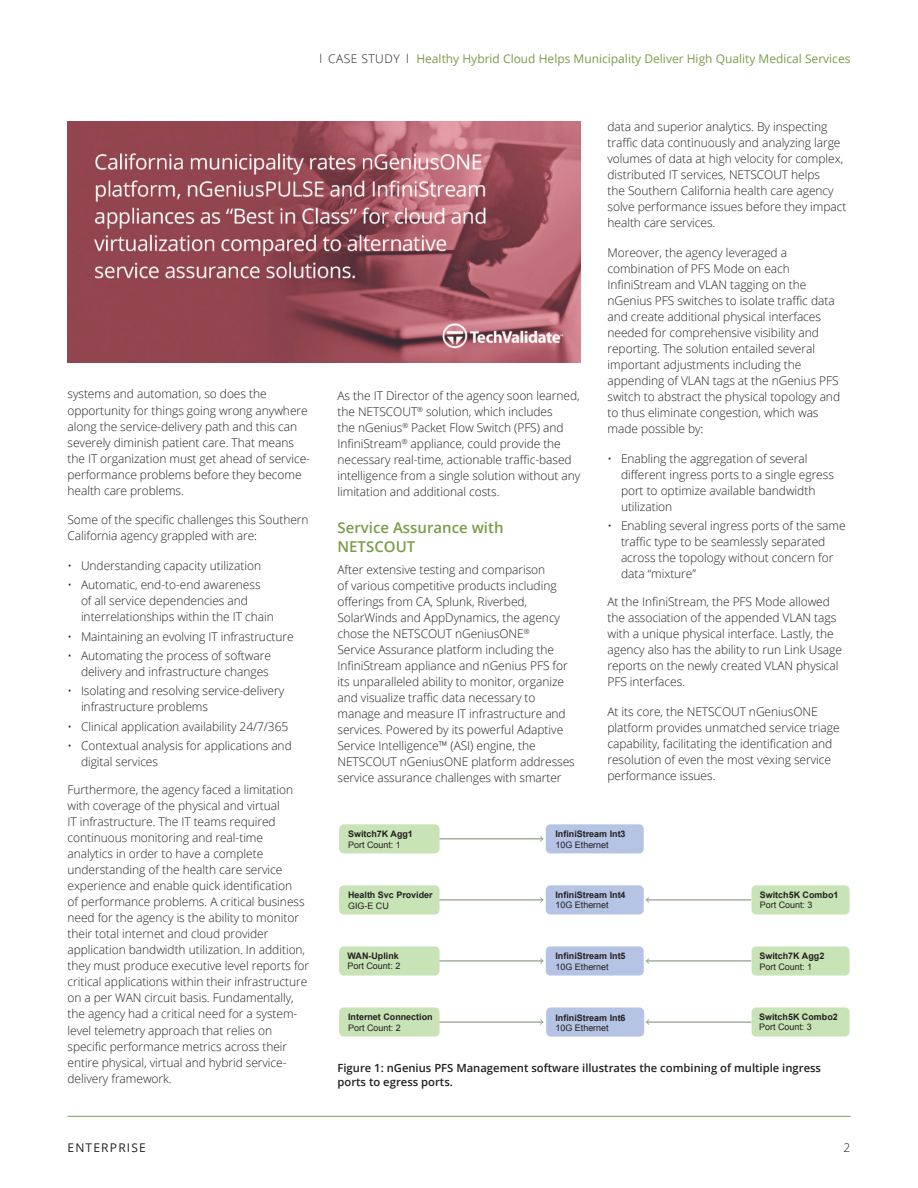
<style>
.page{position:relative;width:918px;height:1188px;background:#fff}
.page>*{position:absolute;margin:0;border:0;box-sizing:border-box;transform-origin:0 0}
.Level_1_-_Heading{font:600 15px/19.5px "Open Sans";color:#7a9d49}
.Body{font:300 12px/16px "Open Sans";letter-spacing:-.005em;color:#231f20}
.t1{font:12px "Open Sans";color:#7a9d49}
.t2{font:12px "Open Sans";letter-spacing:.1em;color:#231f20}
.Figure_Text{font:600 11.25px/14.2px "Open Sans";color:#231f20}
.t3{font:700 9px/10.8px "Arial";color:#231f20}
.t4{font:9px/10.8px "Arial";color:#231f20}
.s1{font-weight:300;color:#231f20}
.s2{font-weight:400}
.s3{font-weight:700}
</style>
<div class="page">
<hr style="left:68px;top:1116px;width:782px;height:1px;background:#7a9d49">
<img style="left:68px;top:122px;width:512px;height:241px">
<hr style="left:438px;top:1022px;width:105px;height:1px;background:#859480">
<svg style="left:540px;top:1019px;width:4px;height:6px"></svg>
<hr style="left:438px;top:961px;width:105px;height:1px;background:#859480">
<svg style="left:540px;top:958px;width:4px;height:6px"></svg>
<hr style="left:438px;top:900px;width:105px;height:1px;background:#859480">
<svg style="left:540px;top:897px;width:4px;height:6px"></svg>
<hr style="left:438px;top:839px;width:105px;height:1px;background:#859480">
<svg style="left:540px;top:836px;width:4px;height:6px"></svg>
<hr style="left:647px;top:1022px;width:104px;height:1px;background:#859480">
<svg style="left:646px;top:1019px;width:3px;height:6px"></svg>
<hr style="left:647px;top:961px;width:104px;height:1px;background:#859480">
<svg style="left:646px;top:958px;width:3px;height:6px"></svg>
<hr style="left:647px;top:900px;width:104px;height:1px;background:#859480">
<svg style="left:646px;top:897px;width:3px;height:6px"></svg>
<div style="left:546px;top:824px;width:98px;height:29px;background:#b5c3e4;border-radius:5px"></div>
<div style="left:546px;top:885px;width:98px;height:29px;background:#b5c3e4;border-radius:5px"></div>
<div style="left:546px;top:946px;width:98px;height:30px;background:#b5c3e4;border-radius:5px"></div>
<div style="left:546px;top:1007px;width:98px;height:30px;background:#b5c3e4;border-radius:5px"></div>
<div style="left:339px;top:824px;width:101px;height:29px;background:#c8e3b5;border-radius:5px"></div>
<div style="left:339px;top:885px;width:101px;height:29px;background:#c8e3b5;border-radius:5px"></div>
<div style="left:339px;top:946px;width:101px;height:30px;background:#c8e3b5;border-radius:5px"></div>
<div style="left:339px;top:1007px;width:101px;height:30px;background:#c8e3b5;border-radius:5px"></div>
<div style="left:752px;top:885px;width:98px;height:29px;background:#c8e3b5;border-radius:5px"></div>
<div style="left:752px;top:946px;width:98px;height:30px;background:#c8e3b5;border-radius:5px"></div>
<div style="left:752px;top:1007px;width:98px;height:30px;background:#c8e3b5;border-radius:5px"></div>
<p class="t1" style="left:319px;top:51px;width:533px"><span class="s1">l CASE STUDY l</span> Healthy Hybrid Cloud Helps Municipality Deliver High Quality Medical Services</p>
<p class="Body" style="left:68px;top:386px;width:244px">systems and automation, so does the opportunity for things going wrong anywhere along the service-delivery path and this can severely diminish patient care. That means the IT organization must get ahead of service&shy;performance problems before they become health care problems.</p>
<p class="Body" style="left:68px;top:512px;width:243px">Some of the specific challenges this Southern<br>California agency grappled with are:</p>
<p class="Body" style="left:68px;top:557px;width:195px">• Understanding capacity utilization</p>
<p class="Body" style="left:81px;top:577px;width:194px;text-indent:-14px">• Automatic, end-to-end awareness of all service dependencies and interrelationships within the IT chain</p>
<p class="Body" style="left:68px;top:628px;width:228px">• Maintaining an evolving IT infrastructure</p>
<p class="Body" style="left:68px;top:647px;width:205px;text-align:right">• Automating the process of software delivery and infrastructure changes</p>
<p class="Body" style="left:81px;top:683px;width:205px;text-indent:-14px">• Isolating and resolving service-delivery infrastructure problems</p>
<p class="Body" style="left:68px;top:718px;width:222px">• Clinical application availability 24/7/365</p>
<p class="Body" style="left:81px;top:737px;width:212px;text-indent:-14px">• Contextual analysis for applications and digital services</p>
<p class="Body" style="left:68px;top:781px;width:243px">Furthermore, the agency faced a limitation with coverage of the physical and virtual<br>IT infrastructure. The IT teams required continuous monitoring and real-time analytics in order to have a complete understanding of the health care service experience and enable quick identification<br>of performance problems. A critical business need for the agency is the ability to monitor their total internet and cloud provider application bandwidth utilization. In addition, they must produce executive level reports for critical applications within their infrastructure on a per WAN circuit basis. Fundamentally, the agency had a critical need for a system&shy;level telemetry approach that relies on specific performance metrics across their entire physical, virtual and hybrid service&shy;delivery framework.</p>
<p class="t2" style="left:68px;top:1139px;width:80px">ENTERPRISE</p>
<p class="Body" style="left:337px;top:387px;width:244px">As the IT Director of the agency soon learned, the NETSCOUT<sup>®</sup> solution, which includes<br>the nGenius<sup>®</sup> Packet Flow Switch (PFS) and InfiniStream<sup>®</sup> appliance, could provide the necessary real-time, actionable traffic-based intelligence from a single solution without any limitation and additional costs.</p>
<p class="Level_1_-_Heading" style="left:338px;top:517px;width:168px">Service Assurance with<br>NETSCOUT</p>
<p class="Body" style="left:338px;top:561px;width:239px">After extensive testing and comparison<br>of various competitive products including offerings from CA, Splunk, Riverbed, SolarWinds and AppDynamics, the agency chose the NETSCOUT nGeniusONE<sup>®<br></sup>Service Assurance platform including the InfiniStream appliance and nGenius PFS for its unparalleled ability to monitor, organize and visualize traffic data necessary to manage and measure IT infrastructure and services. Powered by its powerful Adaptive Service Intelligence™ (ASI) engine, the NETSCOUT nGeniusONE platform addresses service assurance challenges with smarter</p>
<p class="Body" style="left:608px;top:118px;width:241px">data and superior analytics. By inspecting traffic data continuously and analyzing large volumes of data at high velocity for complex, distributed IT services, NETSCOUT helps<br>the Southern California health care agency solve performance issues before they impact health care services.</p>
<p class="Body" style="left:608px;top:244px;width:234px">Moreover, the agency leveraged a combination of PFS Mode on each InfiniStream and VLAN tagging on the nGenius PFS switches to isolate traffic data and create additional physical interfaces needed for comprehensive visibility and reporting. The solution entailed several important adjustments including the appending of VLAN tags at the nGenius PFS switch to abstract the physical topology and to thus eliminate congestion, which was made possible by:</p>
<p class="Body" style="left:621px;top:450px;width:214px;text-indent:-14px">• Enabling the aggregation of several different ingress ports to a single egress port to optimize available bandwidth utilization</p>
<p class="Body" style="left:621px;top:517px;width:226px;text-indent:-14px">• Enabling several ingress ports of the same traffic type to be seamlessly separated across the topology without concern for data “mixture”</p>
<p class="Body" style="left:608px;top:593px;width:236px">At the InfiniStream, the PFS Mode allowed the association of the appended VLAN tags with a unique physical interface. Lastly, the agency also has the ability to run Link Usage reports on the newly created VLAN physical PFS interfaces.</p>
<p class="Body" style="left:608px;top:703px;width:234px">At its core, the NETSCOUT nGeniusONE platform provides unmatched service triage capability, facilitating the identification and resolution of even the most vexing service performance issues.</p>
<p class="t3" style="left:348px;top:828px;width:66px">Switch7K Agg1<br><span class="s2">Port Count: 1</span></p>
<p class="t3" style="left:555px;top:829px;width:72px">InfiniStream Int3<br><span class="s2">10G Ethernet</span></p>
<p class="t3" style="left:348px;top:890px;width:86px">Health Svc Provider<br><span class="s2">GIG-E CU</span></p>
<p class="t3" style="left:555px;top:889px;width:72px">InfiniStream Int4<br><span class="s2">10G Ethernet</span></p>
<p class="t3" style="left:760px;top:889px;width:80px">Switch5K Combo1<br><span class="s2">Port Count: 3</span></p>
<p class="t4" style="left:348px;top:950px;width:54px"><span class="s3">WAN-Uplink<br></span>Port Count: 2</p>
<p class="t3" style="left:555px;top:951px;width:72px">InfiniStream Int5<br><span class="s2">10G Ethernet</span></p>
<p class="t3" style="left:759px;top:951px;width:66px">Switch7K Agg2<br><span class="s2">Port Count: 1</span></p>
<p class="t3" style="left:759px;top:1011px;width:80px">Switch5K Combo2<br><span class="s2">Port Count: 3</span></p>
<p class="Figure_Text" style="left:338px;top:1061px;width:485px">Figure 1: nGenius PFS Management software illustrates the combining of multiple ingress ports to egress ports.</p>
<p class="t3" style="left:348px;top:1012px;width:86px">Internet Connection<br><span class="s2">Port Count: 2</span></p>
<p class="t3" style="left:555px;top:1012px;width:72px">InfiniStream Int6<br><span class="s2">10G Ethernet</span></p>
<p class="Body" style="left:844px;top:1139px;width:8px">2</p>
</div>
